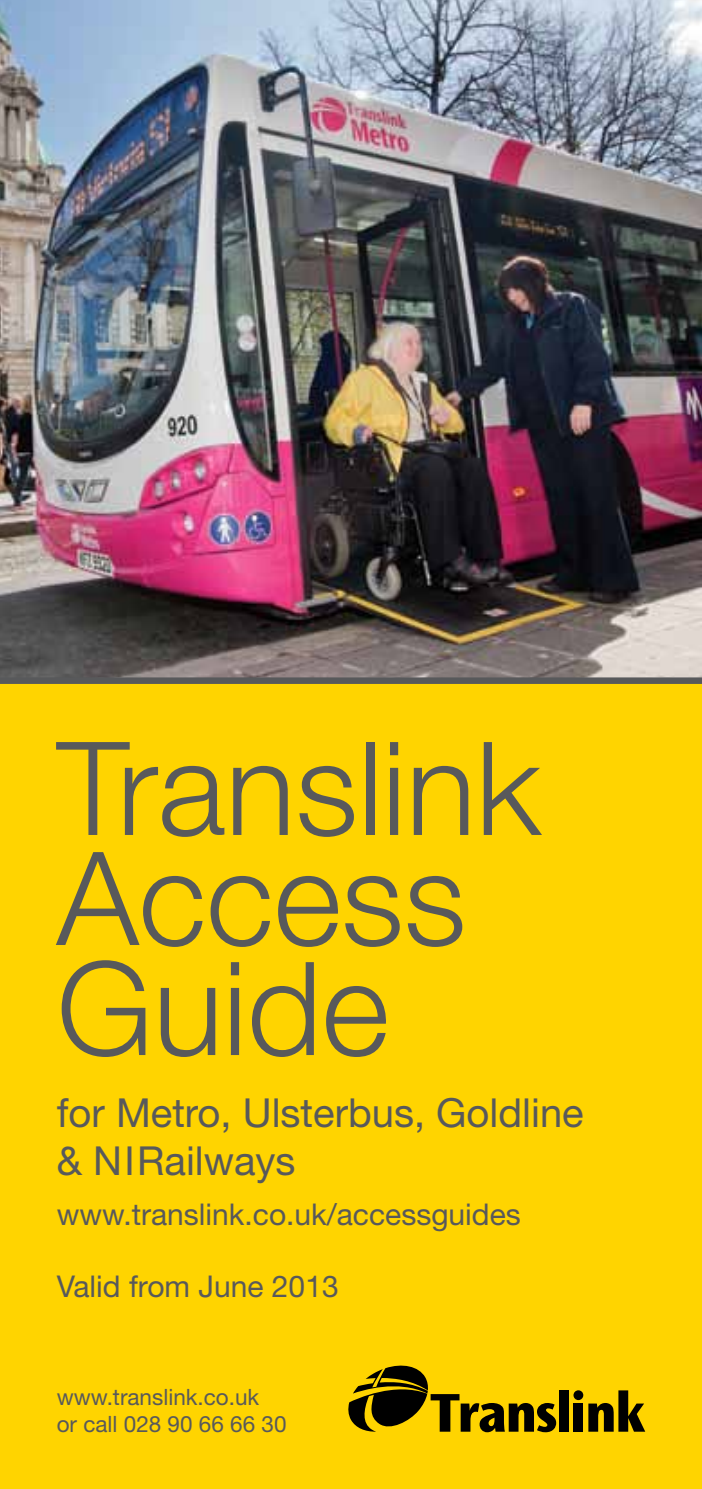
<style>
.page{position:relative;width:702px;height:1489px;background:#fff}
.page>*{position:absolute;margin:0;border:0;box-sizing:border-box;transform-origin:0 0}
.t1{font:300 130px/110px "Helvetica Neue LT";color:#58595b}
.t2{font:40px/48px "Helvetica Neue LT";color:#58595b}
.t3{font:30px "Helvetica Neue LT";color:#58595b}
.t4{font:22.5px/27px "Helvetica Neue LT";color:#58595b}
</style>
<div class="page">
<img style="left:0;top:0;width:702px;height:677px">
<div style="left:0;top:680px;width:702px;height:808px;background:#ffd400"></div>
<div style="left:0;top:677px;width:702px;height:7px;background:#58595b"></div>
<svg style="left:348px;top:1365px;width:208px;height:66px"></svg>
<div style="left:559px;top:1390px;width:10px;height:41px;background:#000"></div>
<div style="left:573px;top:1403px;width:10px;height:28px;background:#000"></div>
<svg style="left:588px;top:1390px;width:57px;height:41px"></svg>
<div style="left:573px;top:1390px;width:10px;height:9px;background:#000;border-radius:50%"></div>
<h1 class="t1" style="left:57px;top:731px;width:485px">Translink<br>Access<br>Guide</h1>
<h2 class="t2" style="left:57px;top:1088px;width:528px">for Metro, Ulsterbus, Goldline &amp; NIRailways</h2>
<p class="t3" style="left:57px;top:1196px;width:465px">www.translink.co.uk/accessguides</p>
<p class="t3" style="left:57px;top:1268px;width:283px">Valid from June 2013</p>
<p class="t4" style="left:57px;top:1383px;width:231px">www.translink.co.uk<br>or call 028 90 66 66 30</p>
</div>
